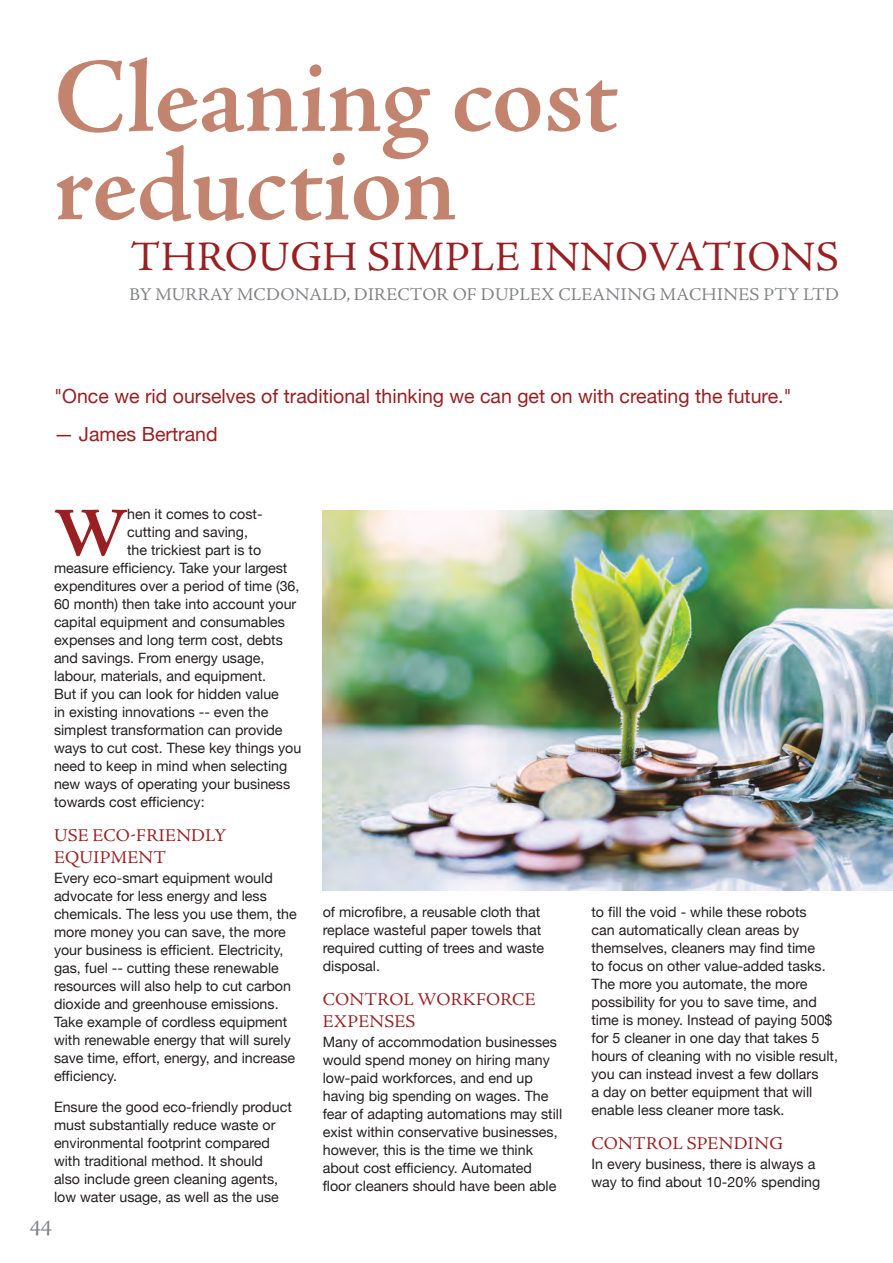
<style>
.page{position:relative;width:893px;height:1263px;background:#fff}
.page>*{position:absolute;margin:0;border:0;box-sizing:border-box;transform-origin:0 0}
.t1{font:600 106.5px/88.5px "Adobe Jenson Pro";letter-spacing:-.005em;color:#c2836f}
.t2{font:700 69.75px "Adobe Jenson Pro";color:#982023}
.t3{font:42px "Adobe Jenson Pro";letter-spacing:.015em;color:#982023}
.t4{font:22.5px "Adobe Jenson Pro";color:#808285}
.t5{font:19.5px "Helvetica Neue";color:#982023}
.t6{font:18px/21.6px "Adobe Jenson Pro";letter-spacing:.01em;color:#982023}
.t7{font:18px "Adobe Jenson Pro";letter-spacing:.015em;color:#808285}
.t8{font:14.25px/18px "Helvetica Neue";color:#231f20}
</style>
<div class="page">
<img style="left:323px;top:510px;width:570px;height:380px">
<h1 class="t1" style="left:54px;top:55px;width:565px">Cleaning cost reduction</h1>
<h3 class="t3" style="left:131px;top:233px;width:709px">THROUGH SIMPLE INNOVATIONS</h3>
<p class="t7" style="left:130px;top:284px;width:711px">BY MURRAY MCDONALD, DIRECTOR OF DUPLEX CLEANING MACHINES PTY LTD</p>
<h3 class="t5" style="left:54px;top:385px;width:739px">"Once we rid ourselves of traditional thinking we can get on with creating the future."</h3>
<h3 class="t5" style="left:54px;top:423px;width:165px">— James Bertrand</h3>
<h2 class="t2" style="left:54px;top:493px;width:75px">W</h2>
<p class="t8" style="left:127px;top:505px;width:137px">hen it comes to cost-</p>
<p class="t8" style="left:127px;top:523px;width:122px">cutting and saving,</p>
<p class="t8" style="left:127px;top:541px;width:136px">the trickiest part is to</p>
<p class="t8" style="left:54px;top:559px;width:235px">measure efficiency. Take your largest</p>
<p class="t8" style="left:54px;top:577px;width:247px">expenditures over a period of time (36,</p>
<p class="t8" style="left:54px;top:595px;width:244px">60 month) then take into account your</p>
<p class="t8" style="left:54px;top:613px;width:232px">capital equipment and consumables</p>
<p class="t8" style="left:54px;top:631px;width:230px">expenses and long term cost, debts</p>
<p class="t8" style="left:54px;top:649px;width:212px">and savings. From energy usage,</p>
<p class="t8" style="left:54px;top:667px;width:214px">labour, materials, and equipment.</p>
<p class="t8" style="left:54px;top:685px;width:226px">But if you can look for hidden value</p>
<p class="t8" style="left:54px;top:703px;width:216px">in existing innovations -- even the</p>
<p class="t8" style="left:54px;top:720px;width:230px">simplest transformation can provide</p>
<p class="t8" style="left:54px;top:738px;width:249px">ways to cut cost. These key things you</p>
<p class="t8" style="left:54px;top:756px;width:235px">need to keep in mind when selecting</p>
<p class="t8" style="left:54px;top:774px;width:238px">new ways of operating your business</p>
<p class="t8" style="left:54px;top:792px;width:152px">towards cost efficiency:</p>
<p class="t6" style="left:54px;top:825px;width:174px">USE ECO-FRIENDLY<br>EQUIPMENT</p>
<p class="t8" style="left:54px;top:869px;width:244px">Every eco-smart equipment would advocate for less energy and less chemicals. The less you use them, the more money you can save, the more your business is efficient. Electricity, gas, fuel -- cutting these renewable resources will also help to cut carbon dioxide and greenhouse emissions.<br>Take example of cordless equipment with renewable energy that will surely save time, effort, energy, and increase efficiency.</p>
<p class="t8" style="left:54px;top:1097px;width:239px">Ensure the good eco-friendly product must substantially reduce waste or environmental footprint compared with traditional method. It should also include green cleaning agents, low water usage, as well as the use</p>
<h3 class="t4" style="left:30px;top:1215px;width:24px">44</h3>
<p class="t8" style="left:323px;top:902px;width:223px">of microfibre, a reusable cloth that replace wasteful paper towels that required cutting of trees and waste disposal.</p>
<p class="t6" style="left:323px;top:989px;width:214px">CONTROL WORKFORCE<br>EXPENSES</p>
<p class="t8" style="left:323px;top:1033px;width:241px">Many of accommodation businesses would spend money on hiring many low-paid workforces, and end up having big spending on wages. The fear of adapting automations may still exist within conservative businesses, however, this is the time we think about cost efficiency. Automated floor cleaners should have been able</p>
<p class="t8" style="left:591px;top:902px;width:248px">to fill the void - while these robots<br>can automatically clean areas by themselves, cleaners may find time<br>to focus on other value-added tasks.<br>The more you automate, the more possibility for you to save time, and time is money. Instead of paying 500$ for 5 cleaner in one day that takes 5 hours of cleaning with no visible result, you can instead invest a few dollars<br>a day on better equipment that will enable less cleaner more task.</p>
<p class="t6" style="left:592px;top:1133px;width:193px">CONTROL SPENDING</p>
<p class="t8" style="left:591px;top:1155px;width:230px">In every business, there is always a way to find about 10-20% spending</p>
</div>
